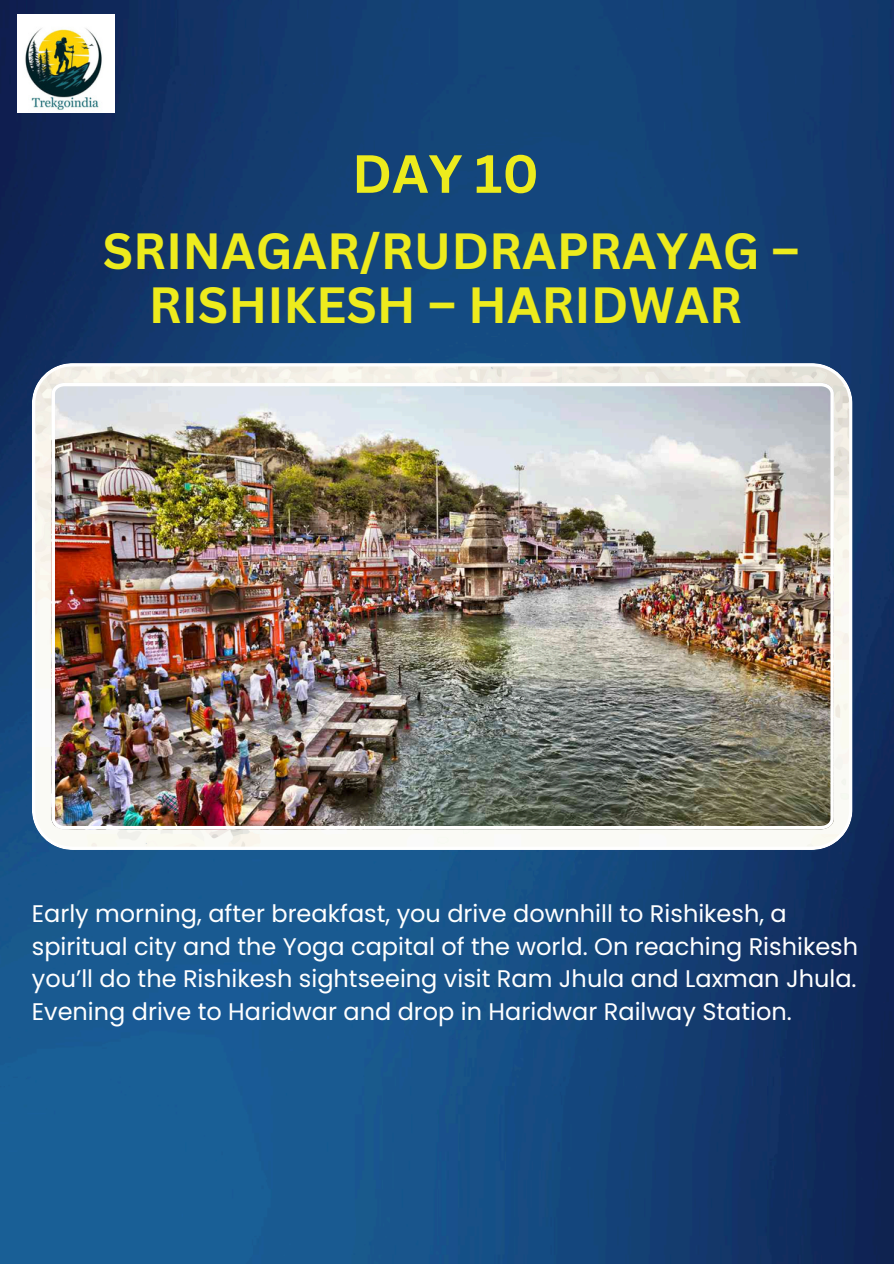
<style>
.page{position:relative;width:894px;height:1264px;background:#fff}
.page>*{position:absolute;margin:0;border:0;box-sizing:border-box;transform-origin:0 0}
.t1{font:700 52.5px "Canva Sans";color:#edeb1d}
.t2{font:700 49.5px/54px "Canva Sans";color:#edeb1d;text-align:center}
.t3{font:24px/32.7px "Poppins";color:#fff}
</style>
<div class="page">
<img style="left:0;top:0;width:893px;height:1263px">
<img style="left:18px;top:14px;width:97px;height:98px">
<svg style="left:32px;top:363px;width:820px;height:487px"></svg>
<img style="left:52px;top:383px;width:781px;height:446px">
<h1 class="t1" style="left:352px;top:137px;width:188px">DAY 10</h1>
<p class="t2" style="left:103px;top:223px;width:698px">SRINAGAR/RUDRAPRAYAG –<br>RISHIKESH – HARIDWAR</p>
<p class="t3" style="left:32px;top:897px;width:827px">Early morning, after breakfast, you drive downhill to Rishikesh, a spiritual city and the Yoga capital of the world. On reaching Rishikesh you’ll do the Rishikesh sightseeing visit Ram Jhula and Laxman Jhula.<br>Evening drive to Haridwar and drop in Haridwar Railway Station.</p>
</div>
